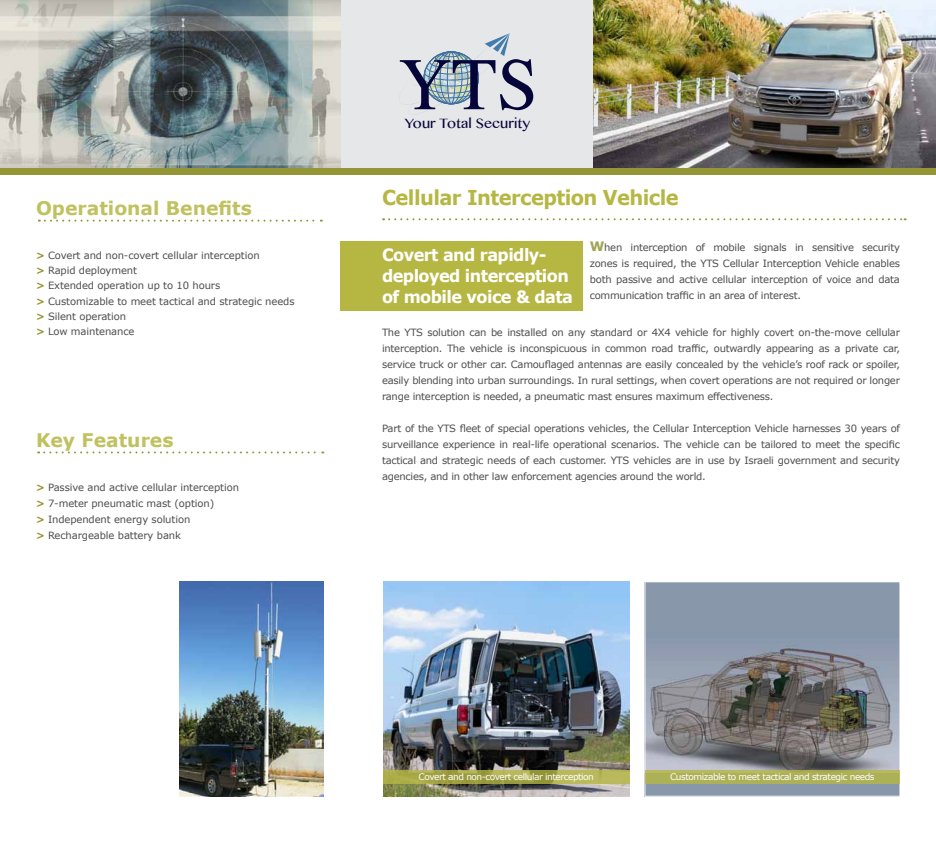
<style>
.page{position:relative;width:936px;height:842px;background:#fff}
.page>*{position:absolute;margin:0;border:0;box-sizing:border-box;transform-origin:0 0}
.t1{font:74.1px "Opus Chords";color:#05053a}
.t2{font:700 20.5px "Verdana";letter-spacing:-.03em;color:#b6b743;scale:.95 1}
.t3{font:700 18.8px "Verdana";color:#c0c15f}
.t4{font:700 17px/21px "Verdana";letter-spacing:-.035em;color:#fff;scale:.95 1}
.t5{font:16px "Khmer MN";color:#05053a;scale:1.05 1}
.t6{font:10px/16px "Verdana";letter-spacing:-.01em;color:#4d4d4f;text-align:justify}
.t7{font:9px "Verdana";letter-spacing:-.05em;color:#fff}
.s1{font-weight:700;color:#949635}
.s2{font-weight:700;font-size:13px;color:#a2a451}
</style>
<div class="page">
<img style="left:592px;top:0;width:343px;height:168px">
<div style="left:340px;top:0;width:252px;height:171px;background:#e6e7e8"></div>
<img style="left:0;top:0;width:340px;height:168px">
<svg style="left:405px;top:33px;width:105px;height:82px"></svg>
<div style="left:424px;top:52px;width:54px;height:52px;border:1px solid #3f719e;border-radius:50%"></div>
<div style="left:429px;top:52px;width:44px;height:52px;border:1px solid #3f719e;border-radius:50%"></div>
<div style="left:434px;top:52px;width:34px;height:52px;border:1px solid #3f719e;border-radius:50%"></div>
<div style="left:440px;top:52px;width:22px;height:52px;border:1px solid #3f719e;border-radius:50%"></div>
<div style="left:447px;top:52px;width:8px;height:52px;border:1px solid #3f719e;border-radius:50%"></div>
<div style="left:0;top:168px;width:935px;height:6px;background:#949635"></div>
<svg style="left:39px;top:220px;width:283px;height:2px"></svg>
<svg style="left:38px;top:451px;width:285px;height:2px"></svg>
<svg style="left:383px;top:218px;width:522px;height:2px"></svg>
<div style="left:340px;top:241px;width:243px;height:69px;background:#b6b743"></div>
<img style="left:383px;top:581px;width:246px;height:216px">
<svg style="left:383px;top:771px;width:246px;height:13px;background:#a9a94b"></svg>
<div style="left:645px;top:582px;width:254px;height:214px;background:#8897aa"></div>
<img style="left:646px;top:644px;width:252px;height:127px">
<div style="left:644px;top:581px;width:256px;height:215px;border:1px solid #fff"></div>
<div style="left:645px;top:771px;width:254px;height:13px;background:#acb057"></div>
<img style="left:179px;top:581px;width:144px;height:216px">
<h3 class="t3" style="left:36px;top:196px;width:217px">Operational Benefits</h3>
<p class="t6" style="left:36px;top:248px;width:260px;line-height:15px;text-align:left"><span class="s1">&gt;</span> Covert and non-covert cellular interception<br><span class="s1">&gt;</span> Rapid deployment<br><span class="s1">&gt;</span> Extended operation up to 10 hours<br><span class="s1">&gt;</span> Customizable to meet tactical and strategic needs <span class="s1">&gt;</span> Silent operation<br><span class="s1">&gt;</span> Low maintenance</p>
<h3 class="t3" style="left:36px;top:428px;width:139px">Key Features</h3>
<p class="t6" style="left:36px;top:479px;width:204px;text-align:left"><span class="s1">&gt;</span> Passive and active cellular interception <span class="s1">&gt;</span> 7-meter pneumatic mast (option)<br><span class="s1">&gt;</span> Independent energy solution<br><span class="s1">&gt;</span> Rechargeable battery bank</p>
<h1 class="t1" style="left:398px;top:37px;width:138px">YTS</h1>
<h3 class="t5" style="left:405px;top:113px;width:121px">Your Total Security</h3>
<h2 class="t2" style="left:382px;top:184px;width:314px">Cellular Interception Vehicle</h2>
<h3 class="t4" style="left:382px;top:245px;width:202px">Covert and rapidly&shy;deployed interception of mobile voice &amp; data</h3>
<p class="t6" style="left:382px;top:324px;width:519px">The YTS solution can be installed on any standard or 4X4 vehicle for highly covert on-the-move cellular interception. The vehicle is inconspicuous in common road traffic, outwardly appearing as a private car, service truck or other car. Camouflaged antennas are easily concealed by the vehicle’s roof rack or spoiler, easily blending into urban surroundings. In rural settings, when covert operations are not required or longer range interception is needed, a pneumatic mast ensures maximum effectiveness.</p>
<p class="t6" style="left:382px;top:420px;width:519px">Part of the YTS fleet of special operations vehicles, the Cellular Interception Vehicle harnesses 30 years of surveillance experience in real-life operational scenarios. The vehicle can be tailored to meet the specific tactical and strategic needs of each customer. YTS vehicles are in use by Israeli government and security agencies, and in other law enforcement agencies around the world.</p>
<p class="t6" style="left:590px;top:240px;width:311px"><span class="s2">W</span>hen interception of mobile signals in sensitive security zones is required, the YTS Cellular Interception Vehicle enables both passive and active cellular interception of voice and data communication traffic in an area of interest.</p>
<p class="t7" style="left:418px;top:771px;width:177px">Covert and non-covert cellular interception</p>
<p class="t7" style="left:670px;top:771px;width:206px">Customizable to meet tactical and strategic needs</p>
</div>
